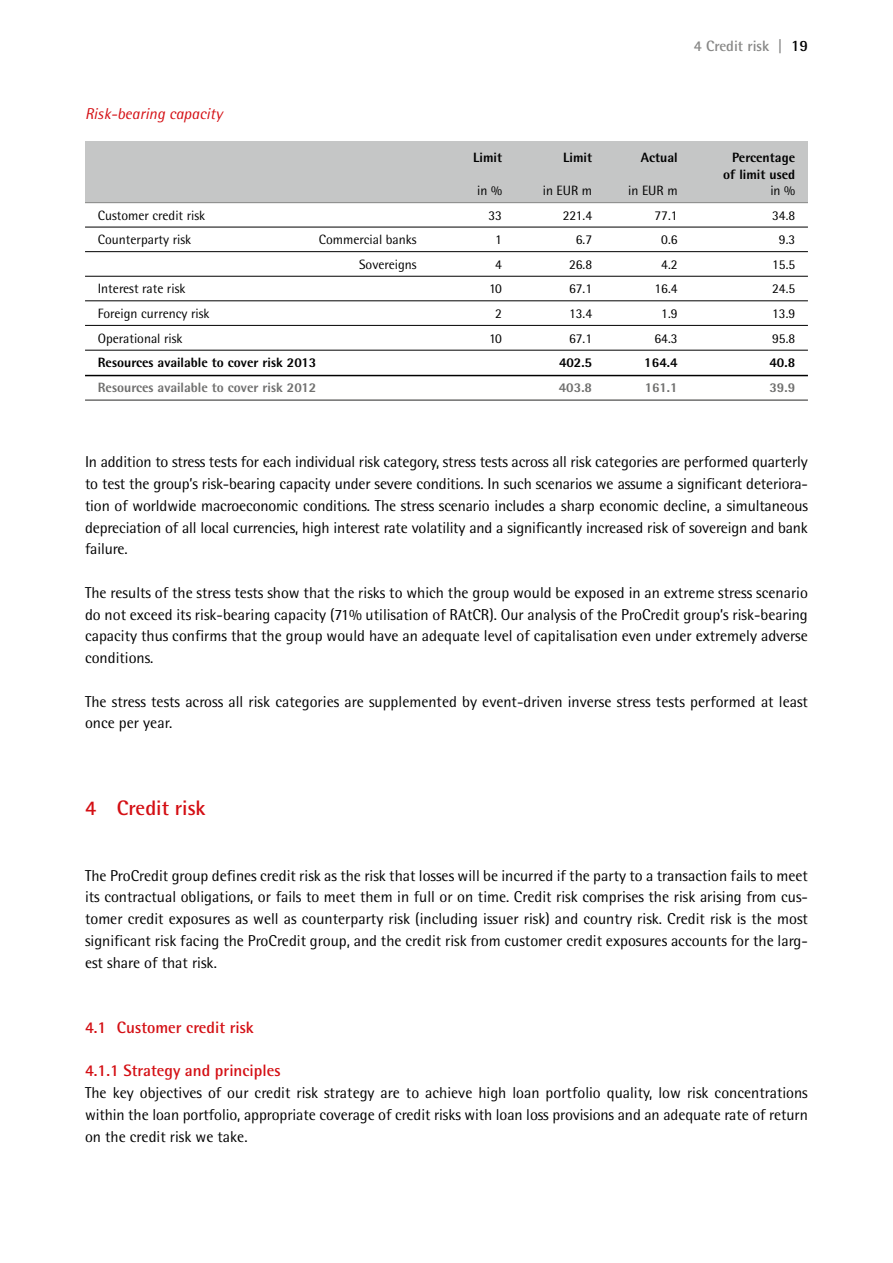
<style>
.page{position:relative;width:893px;height:1263px;background:#fff}
.page>*{position:absolute;margin:0;border:0;box-sizing:border-box;transform-origin:0 0}
.t1{font:700 21px "Rotis Semi Sans";color:#d40f14}
.t2{font:700 16.5px "Rotis Semi Sans";color:#d40f14}
.t3{font:15.75px/21.8px "Rotis Semi Sans";color:#000;text-align:justify}
.t4{font:italic 15.75px "Rotis Semi Sans";color:#d40f14}
.t5{font:700 15px "Rotis Semi Sans";color:#878786}
.t6{font:13.5px "Rotis Semi Sans";color:#000}
.t7{font:800 13.5px/16.5px "Rotis Semi Sans";color:#000;text-align:right}
.t8{font:800 13.5px "Rotis Semi Sans";color:#6f6f6e}
.s1{font-size:15.75px}
.s2{font-size:15.75px;color:#000}
</style>
<div class="page">
<div style="left:85px;top:141px;width:723px;height:62px;background:#c5c6c6"></div>
<hr style="left:85px;top:202px;width:723px;height:1px;background:#878786">
<hr style="left:85px;top:227px;width:723px;height:1px;background:#000">
<hr style="left:85px;top:251px;width:723px;height:1px;background:#000">
<hr style="left:85px;top:276px;width:723px;height:1px;background:#000">
<hr style="left:85px;top:301px;width:723px;height:1px;background:#000">
<hr style="left:85px;top:325px;width:723px;height:1px;background:#000">
<hr style="left:85px;top:350px;width:723px;height:1px;background:#000">
<hr style="left:85px;top:375px;width:723px;height:1px;background:#000">
<hr style="left:85px;top:399px;width:723px;height:2px;background:#6f6f6e">
<p class="t4" style="left:85px;top:104px;width:139px">Risk-bearing capacity</p>
<p class="t5" style="left:694px;top:37px;width:116px">4 Credit risk <span class="s1">|</span> <span class="s2">19</span></p>
<p class="t7" style="left:473px;top:149px;width:30px">Limit</p>
<p class="t7" style="left:563px;top:149px;width:30px">Limit</p>
<p class="t7" style="left:641px;top:149px;width:38px">Actual</p>
<p class="t7" style="left:723px;top:149px;width:73px">Percentage of limit used</p>
<p class="t6" style="left:477px;top:183px;width:26px">in %</p>
<p class="t6" style="left:543px;top:183px;width:51px">in EUR m</p>
<p class="t6" style="left:628px;top:183px;width:51px">in EUR m</p>
<p class="t6" style="left:770px;top:183px;width:26px">in %</p>
<p class="t6" style="left:98px;top:207px;width:109px">Customer credit risk</p>
<p class="t6" style="left:489px;top:207px;width:15px">33</p>
<p class="t6" style="left:563px;top:207px;width:31px">221.4</p>
<p class="t6" style="left:654px;top:207px;width:25px">77.1</p>
<p class="t6" style="left:772px;top:207px;width:25px">34.8</p>
<p class="t6" style="left:98px;top:232px;width:95px">Counterparty risk</p>
<p class="t6" style="left:319px;top:232px;width:99px">Commercial banks</p>
<p class="t6" style="left:495px;top:232px;width:8px">1</p>
<p class="t6" style="left:576px;top:232px;width:18px">6.7</p>
<p class="t6" style="left:661px;top:232px;width:18px">0.6</p>
<p class="t6" style="left:779px;top:232px;width:18px">9.3</p>
<p class="t6" style="left:359px;top:256px;width:59px">Sovereigns</p>
<p class="t6" style="left:495px;top:256px;width:8px">4</p>
<p class="t6" style="left:569px;top:256px;width:25px">26.8</p>
<p class="t6" style="left:661px;top:256px;width:18px">4.2</p>
<p class="t6" style="left:772px;top:256px;width:25px">15.5</p>
<p class="t6" style="left:98px;top:281px;width:89px">Interest rate risk</p>
<p class="t6" style="left:489px;top:281px;width:15px">10</p>
<p class="t6" style="left:569px;top:281px;width:25px">67.1</p>
<p class="t6" style="left:654px;top:281px;width:25px">16.4</p>
<p class="t6" style="left:772px;top:281px;width:25px">24.5</p>
<p class="t6" style="left:98px;top:305px;width:113px">Foreign currency risk</p>
<p class="t6" style="left:495px;top:305px;width:8px">2</p>
<p class="t6" style="left:569px;top:305px;width:25px">13.4</p>
<p class="t6" style="left:661px;top:305px;width:18px">1.9</p>
<p class="t6" style="left:772px;top:305px;width:25px">13.9</p>
<p class="t6" style="left:98px;top:330px;width:86px">Operational risk</p>
<p class="t6" style="left:489px;top:330px;width:15px">10</p>
<p class="t6" style="left:569px;top:330px;width:25px">67.1</p>
<p class="t6" style="left:654px;top:330px;width:25px">64.3</p>
<p class="t6" style="left:772px;top:330px;width:25px">95.8</p>
<p class="t7" style="left:98px;top:354px;width:220px">Resources available to cover risk 2013</p>
<p class="t7" style="left:559px;top:354px;width:35px">402.5</p>
<p class="t7" style="left:644px;top:354px;width:35px">164.4</p>
<p class="t7" style="left:769px;top:354px;width:27px">40.8</p>
<p class="t8" style="left:98px;top:379px;width:220px">Resources available to cover risk 2012</p>
<p class="t8" style="left:559px;top:379px;width:35px">403.8</p>
<p class="t8" style="left:645px;top:379px;width:34px">161.1</p>
<p class="t8" style="left:769px;top:379px;width:27px">39.9</p>
<p class="t3" style="left:85px;top:451px;width:724px">In addition to stress tests for each individual risk category, stress tests across all risk categories are performed quarterly to test the group’s risk-bearing capacity under severe conditions. In such scenarios we assume a significant deteriora&shy;tion of worldwide macroeconomic conditions. The stress scenario includes a sharp economic decline, a simultaneous depreciation of all local currencies, high interest rate volatility and a significantly increased risk of sovereign and bank failure.</p>
<p class="t3" style="left:85px;top:581px;width:724px">The results of the stress tests show that the risks to which the group would be exposed in an extreme stress scenario do not exceed its risk-bearing capacity (71% utilisation of RAtCR). Our analysis of the ProCredit group’s risk-bearing capacity thus confirms that the group would have an adequate level of capitalisation even under extremely adverse conditions.</p>
<p class="t3" style="left:85px;top:690px;width:724px">The stress tests across all risk categories are supplemented by event-driven inverse stress tests performed at least once per year.</p>
<h1 class="t1" style="left:85px;top:795px;width:122px">4 Credit risk</h1>
<p class="t3" style="left:85px;top:864px;width:724px">The ProCredit group defines credit risk as the risk that losses will be incurred if the party to a transaction fails to meet its contractual obligations, or fails to meet them in full or on time. Credit risk comprises the risk arising from cus&shy;tomer credit exposures as well as counterparty risk (including issuer risk) and country risk. Credit risk is the most significant risk facing the ProCredit group, and the credit risk from customer credit exposures accounts for the larg&shy;est share of that risk.</p>
<p class="t2" style="left:85px;top:1017px;width:170px">4.1 Customer credit risk</p>
<p class="t2" style="left:85px;top:1061px;width:197px">4.1.1 Strategy and principles</p>
<p class="t3" style="left:85px;top:1082px;width:724px">The key objectives of our credit risk strategy are to achieve high loan portfolio quality, low risk concentrations within the loan portfolio, appropriate coverage of credit risks with loan loss provisions and an adequate rate of return on the credit risk we take.</p>
</div>
